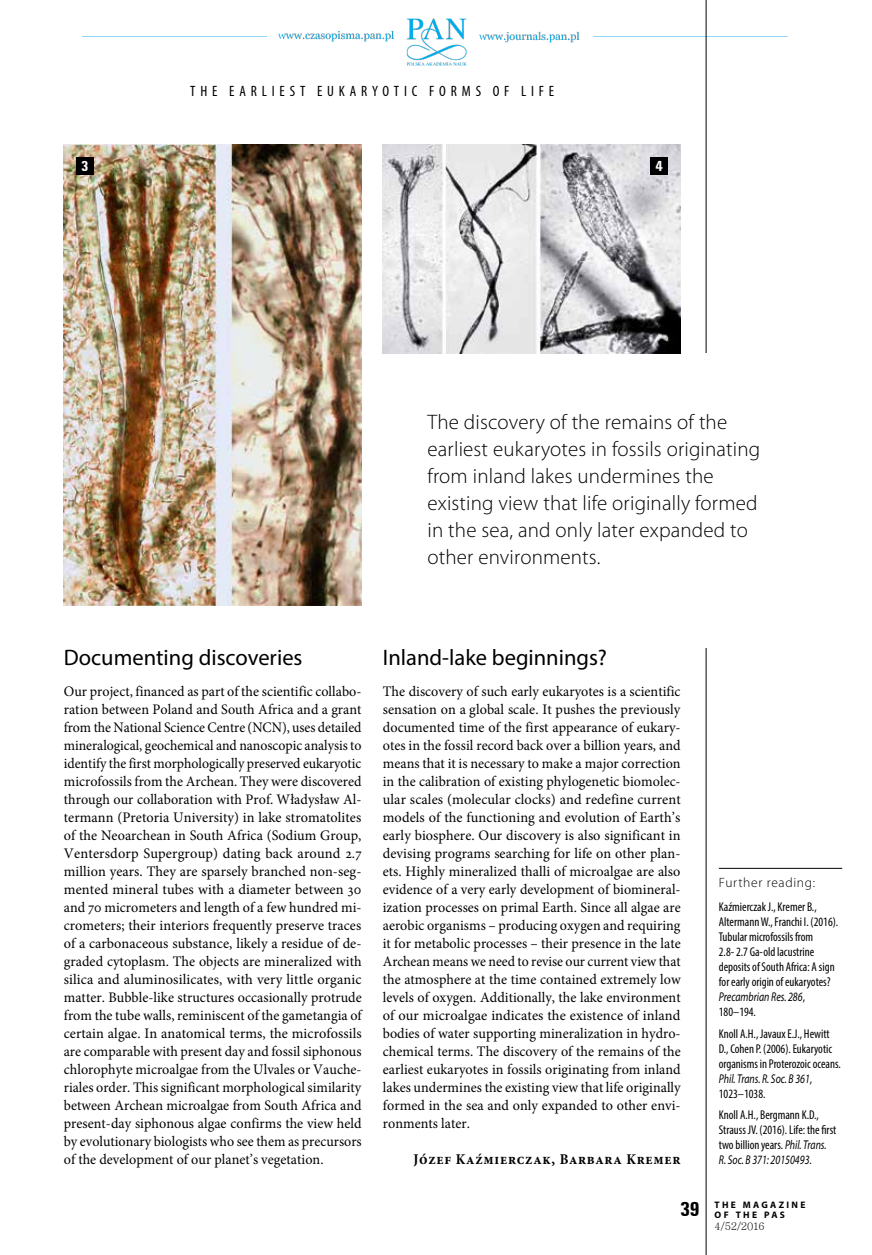
<style>
.page{position:relative;width:872px;height:1255px;background:#fff}
.page>*{position:absolute;margin:0;border:0;box-sizing:border-box;transform-origin:0 0}
.t1{font:22.5px "Myriad Pro";color:#000}
.t2{font:300 21px/27px "Myriad Pro";letter-spacing:.01em;color:#000}
.t3{font:condensed 15px "Myriad Pro";letter-spacing:.32em;color:#000}
.t4{font:700 condensed 15px "Minion Pro";letter-spacing:.05em;color:#000}
.t5{font:700 condensed 15px "Unitus TEE";color:#fff}
.t6{font:14.55px/18px "Minion Pro";letter-spacing:.005em;color:#000;text-align:justify}
.t7{font:300 13.5px "Myriad Pro";letter-spacing:.05em;color:#000}
.t8{font:condensed 12.75px/15px "Myriad Pro";color:#000}
.t9{font:10.5px "Batang";letter-spacing:-.04em;color:#000}
.t10{font:700 9.45px/10.5px "Myriad Pro";letter-spacing:.245em;color:#000}
.s1{font-style:italic;font-stretch:normal}
.s2{font-family:"Unitus TEE";font-stretch:condensed;font-size:21px}
</style>
<div class="page">
<img style="left:82px;top:15px;width:706px;height:54px">
<hr style="left:706px;top:0;width:1px;height:1254px;background:#000">
<hr style="left:719px;top:868px;width:123px;height:1px;background:#000">
<img style="left:64px;top:145px;width:297px;height:460px">
<img style="left:383px;top:145px;width:297px;height:208px">
<div style="left:651px;top:157px;width:17px;height:17px;background:#000"></div>
<div style="left:77px;top:157px;width:17px;height:17px;background:#000"></div>
<div style="left:694px;top:353px;width:124px;height:294px;background:#fff"></div>
<p class="t3" style="left:190px;top:82px;width:365px">THE EARLIEST EUKARYOTIC FORMS OF LIFE</p>
<p class="t5" style="left:82px;top:157px;width:9px">3</p>
<p class="t5" style="left:656px;top:157px;width:9px">4</p>
<h2 class="t2" style="left:427px;top:408px;width:334px">The discovery of the remains of the earliest eukaryotes in fossils originating from inland lakes undermines the existing view that life originally formed in the sea, and only later expanded to other environments.</h2>
<h1 class="t1" style="left:64px;top:643px;width:240px">Documenting discoveries</h1>
<p class="t6" style="left:64px;top:682px;width:299px">Our project, financed as part of the scientific collabo&shy;ration between Poland and South Africa and a grant from the National Science Centre (NCN), uses detailed mineralogical, geochemical and nanoscopic analysis to identify the first morphologically preserved eukaryotic microfossils from the Archean. They were discovered through our collaboration with Prof. Władysław Al&shy;termann (Pretoria University) in lake stromatolites of the Neoarchean in South Africa (Sodium Group, Ventersdorp Supergroup) dating back around 2.7 million years. They are sparsely branched non-seg&shy;mented mineral tubes with a diameter between 30 and 70 micrometers and length of a few hundred mi&shy;crometers; their interiors frequently preserve traces of a carbonaceous substance, likely a residue of de&shy;graded cytoplasm. The objects are mineralized with silica and aluminosilicates, with very little organic matter. Bubble-like structures occasionally protrude from the tube walls, reminiscent of the gametangia of certain algae. In anatomical terms, the microfossils are comparable with present day and fossil siphonous chlorophyte microalgae from the Ulvales or Vauche&shy;riales order. This significant morphological similarity between Archean microalgae from South Africa and present-day siphonous algae confirms the view held by evolutionary biologists who see them as precursors of the development of our planet’s vegetation.</p>
<h1 class="t1" style="left:383px;top:643px;width:226px">Inland-lake beginnings?</h1>
<p class="t6" style="left:383px;top:682px;width:299px">The discovery of such early eukaryotes is a scientific sensation on a global scale. It pushes the previously documented time of the first appearance of eukary&shy;otes in the fossil record back over a billion years, and means that it is necessary to make a major correction in the calibration of existing phylogenetic biomolec&shy;ular scales (molecular clocks) and redefine current models of the functioning and evolution of Earth’s early biosphere. Our discovery is also significant in devising programs searching for life on other plan&shy;ets. Highly mineralized thalli of microalgae are also evidence of a very early development of biomineral&shy;ization processes on primal Earth. Since all algae are aerobic organisms – producing oxygen and requiring it for metabolic processes – their presence in the late Archean means we need to revise our current view that the atmosphere at the time contained extremely low levels of oxygen. Additionally, the lake environment of our microalgae indicates the existence of inland bodies of water supporting mineralization in hydro&shy;chemical terms. The discovery of the remains of the earliest eukaryotes in fossils originating from inland lakes undermines the existing view that life originally formed in the sea and only expanded to other envi&shy;ronments later.</p>
<p class="t4" style="left:413px;top:1148px;width:268px">Józef Kaźmierczak, Barbara Kremer</p>
<p class="t7" style="left:719px;top:874px;width:98px">Further reading:</p>
<p class="t8" style="left:719px;top:899px;width:121px">Kaźmierczak J., Kremer B.,<br>Altermann W., Franchi I. (2016).<br>Tubular microfossils from<br>2.8- 2.7 Ga-old lacustrine deposits of South Africa: A sign for early origin of eukaryotes?<br><span class="s1">Precambrian Res. 286</span>,<br>180–194.</p>
<p class="t8" style="left:719px;top:1025px;width:123px">Knoll A.H., Javaux E.J., Hewitt<br>D., Cohen P. (2006). Eukaryotic organisms in Proterozoic oceans.<br><span class="s1">Phil. Trans. R. Soc. B 361</span>,<br>1023–1038.</p>
<p class="t8" style="left:719px;top:1107px;width:119px">Knoll A.H., Bergmann K.D.,<br>Strauss JV. (2016). Life: the first two billion years. <span class="s1">Phil. Trans.<br>R. Soc. B 371: 20150493</span>.</p>
<p class="t10" style="left:714px;top:1198px;width:92px;text-indent:-34px"><span class="s2">39</span> THE MAGAZINE<br>OF THE PAS</p>
<p class="t9" style="left:714px;top:1221px;width:52px">4/52/2016</p>
</div>
